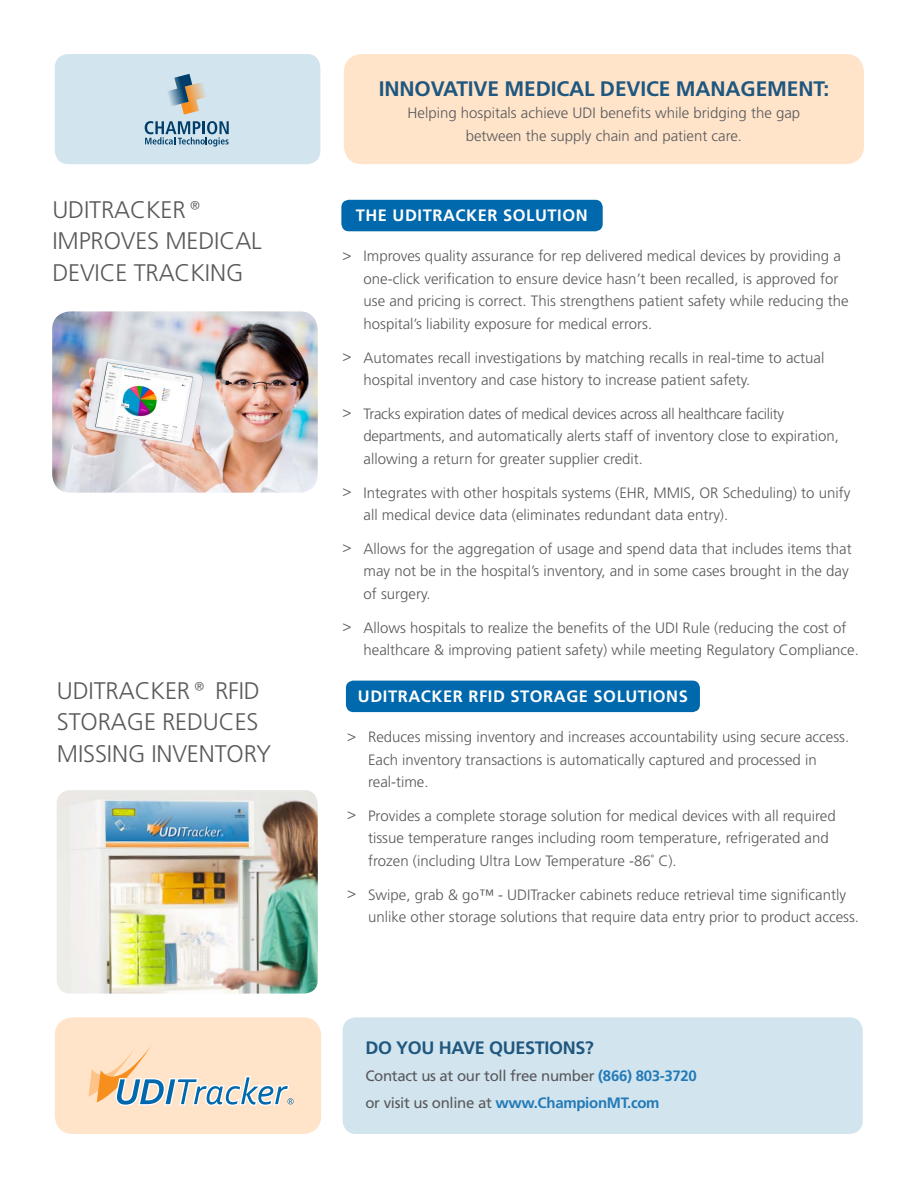
<style>
.page{position:relative;width:918px;height:1188px;background:#fff}
.page>*{position:absolute;margin:0;border:0;box-sizing:border-box;transform-origin:0 0}
.t1{font:300 24px/31.5px "Frutiger CE";letter-spacing:-.005em;color:#58595b}
.t2{font:700 21px "Frutiger CE";letter-spacing:-.005em;color:#1f577f}
.t3{font:700 18px "Frutiger CE";letter-spacing:-.02em;color:#1f577f}
.t4{font:700 16.5px "Frutiger CE";letter-spacing:.035em;color:#fff}
.t5{font:300 15px/22.5px "Frutiger CE";color:#58595b}
.t6{font:15px/27px "Frutiger CE";letter-spacing:-.02em;color:#58595b}
.s1{font-weight:700;color:#227ab8}
</style>
<div class="page">
<div style="left:343px;top:1017px;width:520px;height:117px;background:#d2e4ee;border-radius:14px"></div>
<div style="left:55px;top:54px;width:265px;height:110px;background:#d2e4ee;border-radius:14px"></div>
<svg style="left:168px;top:74px;width:38px;height:41px"></svg>
<svg style="left:145px;top:121px;width:84px;height:26px"></svg>
<div style="left:55px;top:1017px;width:266px;height:117px;background:#ffe4ca;border-radius:18px"></div>
<svg style="left:88px;top:1045px;width:206px;height:61px"></svg>
<div style="left:346px;top:681px;width:354px;height:31px;background:#0068ac;border-radius:8px"></div>
<img style="left:57px;top:790px;width:261px;height:204px">
<img style="left:52px;top:311px;width:266px;height:182px">
<div style="left:341px;top:200px;width:262px;height:31px;background:#0068ac;border-radius:8px"></div>
<div style="left:344px;top:54px;width:520px;height:110px;background:#ffe4ca;border-radius:18px"></div>
<h2 class="t2" style="left:379px;top:76px;width:452px">INNOVATIVE MEDICAL DEVICE MANAGEMENT:</h2>
<p class="t5" style="left:408px;top:101px;width:394px;text-align:center">Helping hospitals achieve UDI benefits while bridging the gap between the supply chain and patient care.</p>
<h1 class="t1" style="left:52px;top:193px;width:211px">UDITRACKER®<br>IMPROVES MEDICAL<br>DEVICE TRACKING</h1>
<p class="t4" style="left:356px;top:206px;width:233px">THE UDITRACKER SOLUTION</p>
<p class="t5" style="left:364px;top:245px;width:487px;text-indent:-21px">&gt; Improves quality assurance for rep delivered medical devices by providing a one-click verification to ensure device hasn’t been recalled, is approved for use and pricing is correct. This strengthens patient safety while reducing the hospital’s liability exposure for medical errors.</p>
<p class="t5" style="left:364px;top:346px;width:462px;text-indent:-21px">&gt; Automates recall investigations by matching recalls in real-time to actual hospital inventory and case history to increase patient safety.</p>
<p class="t5" style="left:364px;top:402px;width:477px;text-indent:-21px">&gt; Tracks expiration dates of medical devices across all healthcare facility departments, and automatically alerts staff of inventory close to expiration, allowing a return for greater supplier credit.</p>
<p class="t5" style="left:364px;top:481px;width:488px;text-indent:-21px">&gt; Integrates with other hospitals systems (EHR, MMIS, OR Scheduling) to unify all medical device data (eliminates redundant data entry).</p>
<p class="t5" style="left:364px;top:537px;width:490px;text-indent:-21px">&gt; Allows for the aggregation of usage and spend data that includes items that may not be in the hospital’s inventory, and in some cases brought in the day of surgery.</p>
<p class="t5" style="left:364px;top:616px;width:497px;text-indent:-21px">&gt; Allows hospitals to realize the benefits of the UDI Rule (reducing the cost of healthcare &amp; improving patient safety) while meeting Regulatory Compliance.</p>
<h1 class="t1" style="left:57px;top:674px;width:216px">UDITRACKER® RFID<br>STORAGE REDUCES<br>MISSING INVENTORY</h1>
<p class="t4" style="left:358px;top:686px;width:331px">UDITRACKER RFID STORAGE SOLUTIONS</p>
<p class="t5" style="left:368px;top:725px;width:483px;text-indent:-21px">&gt; Reduces missing inventory and increases accountability using secure access.<br>Each inventory transactions is automatically captured and processed in real-time.</p>
<p class="t5" style="left:368px;top:804px;width:469px;text-indent:-21px">&gt; Provides a complete storage solution for medical devices with all required tissue temperature ranges including room temperature, refrigerated and frozen (including Ultra Low Temperature -86˚ C).</p>
<p class="t5" style="left:368px;top:883px;width:492px;text-indent:-21px">&gt; Swipe, grab &amp; go™ - UDITracker cabinets reduce retrieval time significantly unlike other storage solutions that require data entry prior to product access.</p>
<p class="t3" style="left:365px;top:1036px;width:230px">DO YOU HAVE QUESTIONS?</p>
<p class="t6" style="left:365px;top:1062px;width:333px">Contact us at our toll free number <span class="s1">(866) 803-3720 </span>or visit us online at <span class="s1">www.ChampionMT.com</span></p>
</div>
